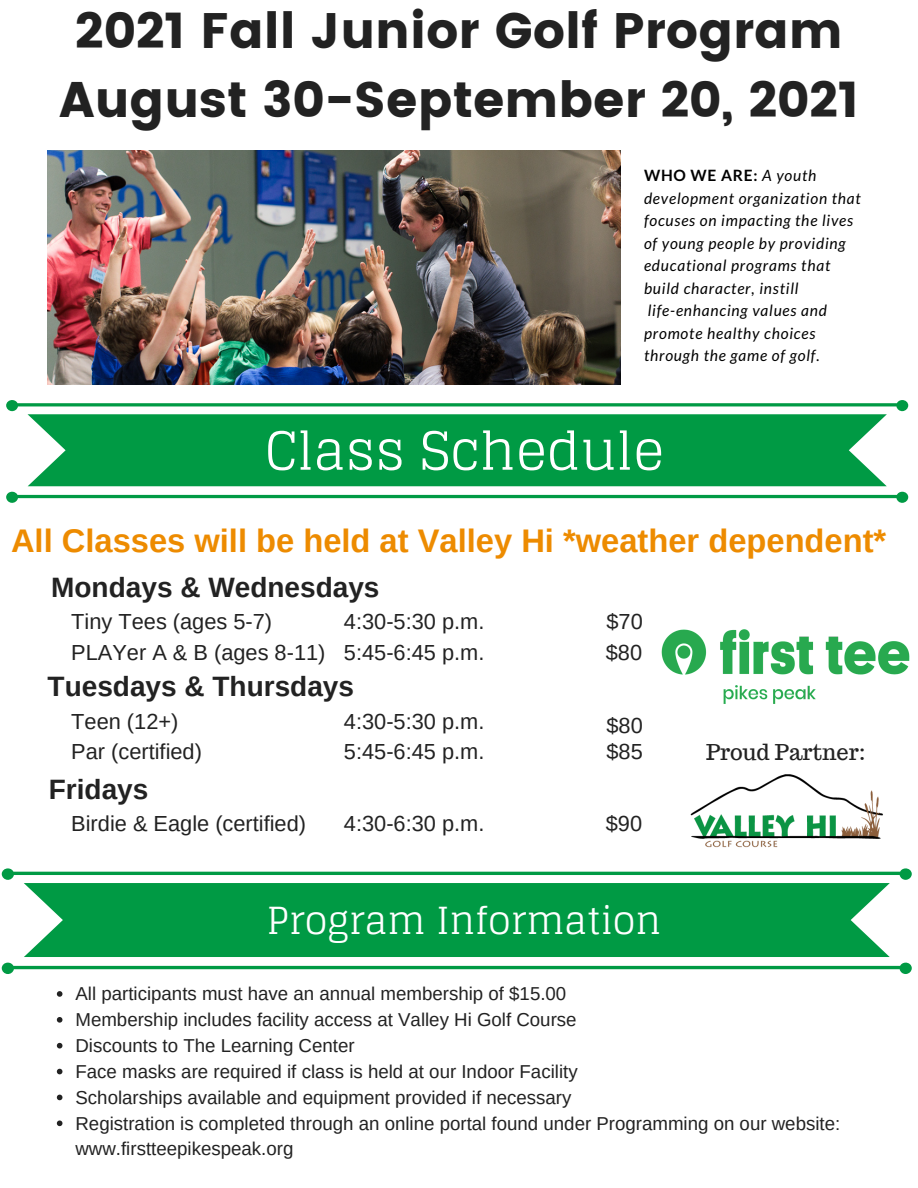
<style>
.page{position:relative;width:918px;height:1188px;background:#fff}
.page>*{position:absolute;margin:0;border:0;box-sizing:border-box;transform-origin:0 0}
.t1{font:52.35px "Glegoo";color:#fff}
.t2{font:49.8px "Poppins";color:#222}
.t3{font:37.35px "Glegoo";color:#fff}
.t4{font:700 32.7px "Arimo";color:#ed8b00}
.t5{font:700 28.05px "Arimo";color:#222}
.t6{font:21.75px "Arimo";color:#222}
.t7{font:21.75px "Trocchi";color:#222}
.t8{font:18.75px/25.8px "Arimo";color:#222}
.t9{font:italic 15.6px "Lato";letter-spacing:.05em;color:#000}
.t10{font:700 15.6px "Lato";letter-spacing:.05em;color:#000}
.s1{font-weight:400;font-style:italic}
.s2{font-style:normal}
</style>
<div class="page">
<img style="left:48px;top:150px;width:572px;height:234px">
<svg style="left:6px;top:400px;width:902px;height:103px;fill:#009a44"></svg>
<svg style="left:2px;top:868px;width:910px;height:106px;fill:#009a44"></svg>
<img style="left:689px;top:774px;width:196px;height:135px">
<img style="left:661px;top:629px;width:249px;height:75px">
<svg style="left:57px;top:991px;width:5px;height:6px"></svg>
<svg style="left:57px;top:1017px;width:5px;height:6px"></svg>
<svg style="left:57px;top:1043px;width:5px;height:6px"></svg>
<svg style="left:57px;top:1069px;width:5px;height:5px"></svg>
<svg style="left:57px;top:1095px;width:5px;height:5px"></svg>
<svg style="left:57px;top:1121px;width:5px;height:5px"></svg>
<p class="t2" style="left:75px;top:2px;width:769px">2021 Fall Junior Golf Program</p>
<p class="t2" style="left:59px;top:71px;width:801px">August 30-September 20, 2021</p>
<p class="t10" style="left:644px;top:166px;width:174px">WHO WE ARE: <span class="s1">A youth</span></p>
<p class="t9" style="left:644px;top:188px;width:218px">development organization that</p>
<p class="t9" style="left:644px;top:211px;width:211px">focuses on impacting the lives</p>
<p class="t9" style="left:644px;top:233px;width:203px">of young people by providing</p>
<p class="t9" style="left:644px;top:256px;width:188px">educational programs that</p>
<p class="t9" style="left:644px;top:278px;width:156px">build character, instill</p>
<p class="t9" style="left:648px;top:301px;width:181px">life-enhancing values and</p>
<p class="t9" style="left:644px;top:323px;width:173px">promote healthy choices</p>
<p class="t9" style="left:644px;top:346px;width:177px">through the game of golf<span class="s2">.</span></p>
<p class="t1" style="left:265px;top:421px;width:401px">Class Schedule</p>
<p class="t4" style="left:11px;top:522px;width:877px">All Classes will be held at Valley Hi *weather dependent*</p>
<p class="t5" style="left:51px;top:572px;width:330px">Mondays &amp; Wednesdays</p>
<p class="t6" style="left:71px;top:610px;width:202px">Tiny Tees (ages 5-7)</p>
<p class="t6" style="left:344px;top:610px;width:142px">4:30-5:30 p.m.</p>
<p class="t6" style="left:606px;top:610px;width:38px">$70</p>
<p class="t6" style="left:71px;top:640px;width:256px">PLAYer A &amp; B (ages 8-11)</p>
<p class="t6" style="left:344px;top:640px;width:142px">5:45-6:45 p.m.</p>
<p class="t5" style="left:48px;top:671px;width:308px">Tuesdays &amp; Thursdays</p>
<p class="t6" style="left:606px;top:640px;width:38px">$80</p>
<p class="t6" style="left:71px;top:709px;width:109px">Teen (12+)</p>
<p class="t6" style="left:344px;top:709px;width:142px">4:30-5:30 p.m.</p>
<p class="t6" style="left:606px;top:713px;width:38px">$80</p>
<p class="t6" style="left:71px;top:739px;width:132px">Par (certified)</p>
<p class="t6" style="left:344px;top:739px;width:142px">5:45-6:45 p.m.</p>
<p class="t6" style="left:606px;top:739px;width:38px">$85</p>
<p class="t5" style="left:49px;top:774px;width:101px">Fridays</p>
<p class="t6" style="left:71px;top:811px;width:236px">Birdie &amp; Eagle (certified)</p>
<p class="t6" style="left:344px;top:811px;width:142px">4:30-6:30 p.m.</p>
<p class="t6" style="left:606px;top:811px;width:38px">$90</p>
<p class="t3" style="left:267px;top:899px;width:396px">Program Information</p>
<p class="t7" style="left:706px;top:738px;width:161px">Proud Partner:</p>
<p class="t8" style="left:76px;top:981px;width:492px">All participants must have an annual membership of $15.00</p>
<p class="t8" style="left:76px;top:1007px;width:503px">Membership includes facility access at Valley Hi Golf Course</p>
<p class="t8" style="left:76px;top:1032px;width:281px">Discounts to The Learning Center</p>
<p class="t8" style="left:76px;top:1058px;width:504px">Face masks are required if class is held at our Indoor Facility</p>
<p class="t8" style="left:76px;top:1084px;width:498px">Scholarships available and equipment provided if necessary</p>
<p class="t8" style="left:76px;top:1110px;width:766px">Registration is completed through an online portal found under Programming on our website: www.firstteepikespeak.org</p>
</div>
